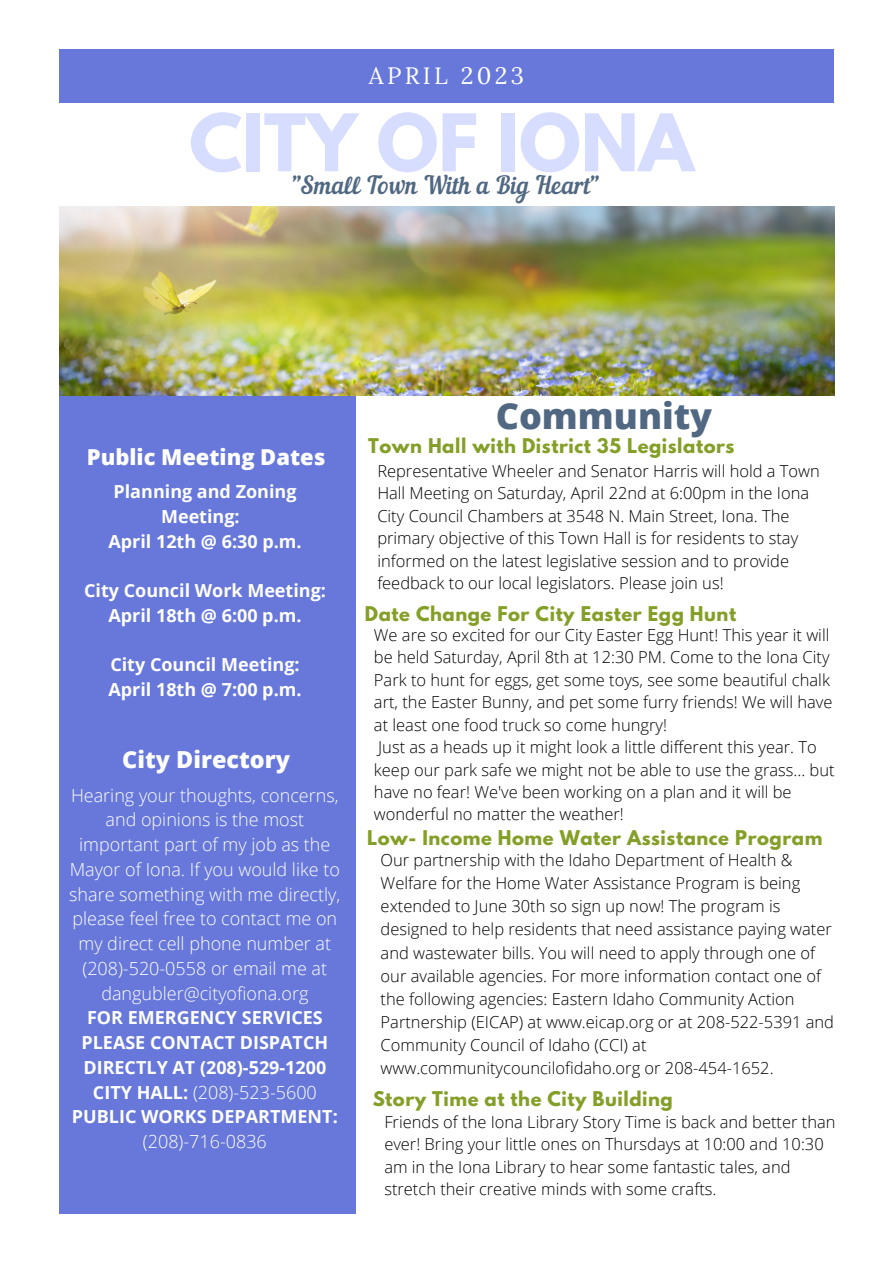
<style>
.page{position:relative;width:893px;height:1264px;background:#fff}
.page>*{position:absolute;margin:0;border:0;box-sizing:border-box;transform-origin:0 0}
.t1{font:700 70.35px "League Spartan";color:#d7ddff}
.t2{font:800 36px "Open Sans";color:#506882}
.t3{font:24.45px "Nautilus Pompilius";color:#506882}
.t4{font:23.7px "Lora";letter-spacing:.14em;color:#fff}
.t5{font:800 23.4px "Open Sans";color:#fff}
.t6{font:800 21.9px "Open Sans";color:#fff}
.t7{font:300 18px/24.8px "Open Sans";color:#fff;text-align:center}
.t8{font:700 18px/24.8px "Open Sans";color:#fff;text-align:center}
.t9{font:700 18px "League Spartan";letter-spacing:.03em;color:#849f27}
.t10{font:300 16.5px/22.5px "Open Sans";color:#000}
.s1{font-weight:300}
</style>
<div class="page">
<div style="left:59px;top:50px;width:775px;height:53px;background:#6778da"></div>
<div style="left:59px;top:211px;width:296px;height:768px;background:#6778da"></div>
<img style="left:60px;top:207px;width:774px;height:189px">
<div style="left:59px;top:444px;width:296px;height:769px;background:#6778da"></div>
<h3 class="t4" style="left:369px;top:61px;width:157px">APRIL 2023</h3>
<h1 class="t1" style="left:189px;top:108px;width:506px">CITY OF IONA</h1>
<h3 class="t3" style="left:292px;top:175px;width:308px">"Small Town With a Big Heart"</h3>
<h3 class="t6" style="left:87px;top:442px;width:240px">Public Meeting Dates</h3>
<p class="t8" style="left:108px;top:479px;width:195px">Planning and Zoning<br>Meeting:<br>April 12th @ 6:30 p.m.</p>
<p class="t8" style="left:84px;top:578px;width:243px">City Council Work Meeting:<br>April 18th @ 6:00 p.m.</p>
<p class="t8" style="left:108px;top:652px;width:194px;text-align:left">City Council Meeting:<br>April 18th @ 7:00 p.m.</p>
<h3 class="t5" style="left:122px;top:743px;width:169px">City Directory</h3>
<p class="t7" style="left:69px;top:782px;width:272px">Hearing your thoughts, concerns, and opinions is the most important part of my job as the<br>Mayor of Iona. If you would like to share something with me directly, please feel free to contact me on my direct cell phone number at (208)-520-0558 or email me at dangubler@cityofiona.org</p>
<p class="t8" style="left:72px;top:1004px;width:267px">FOR EMERGENCY SERVICES<br>PLEASE CONTACT DISPATCH<br>DIRECTLY AT (208)-529-1200<br>CITY HALL: <span class="s1">(208)-523-5600<br></span>PUBLIC WORKS DEPARTMENT:</p>
<p class="t7" style="left:143px;top:1128px;width:125px">(208)-716-0836</p>
<h2 class="t2" style="left:495px;top:391px;width:218px">Community</h2>
<p class="t9" style="left:368px;top:437px;width:368px">Town Hall with District 35 Legislators</p>
<p class="t10" style="left:377px;top:459px;width:444px">Representative Wheeler and Senator Harris will hold a Town Hall Meeting on Saturday, April 22nd at 6:00pm in the Iona City Council Chambers at 3548 N. Main Street, Iona. The primary objective of this Town Hall is for residents to stay informed on the latest legislative session and to provide feedback to our local legislators. Please join us!</p>
<p class="t9" style="left:365px;top:605px;width:373px">Date Change For City Easter Egg Hunt</p>
<p class="t10" style="left:374px;top:623px;width:462px">We are so excited for our City Easter Egg Hunt! This year it will be held Saturday, April 8th at 12:30 PM. Come to the Iona City Park to hunt for eggs, get some toys, see some beautiful chalk art, the Easter Bunny, and pet some furry friends! We will have at least one food truck so come hungry!<br>Just as a heads up it might look a little different this year. To keep our park safe we might not be able to use the grass... but have no fear! We've been working on a plan and it will be wonderful no matter the weather!</p>
<p class="t9" style="left:367px;top:828px;width:457px">Low- Income Home Water Assistance Program</p>
<p class="t10" style="left:380px;top:848px;width:455px;line-height:23.1px">Our partnership with the Idaho Department of Health &amp; Welfare for the Home Water Assistance Program is being extended to June 30th so sign up now! The program is designed to help residents that need assistance paying water and wastewater bills. You will need to apply through one of our available agencies. For more information contact one of the following agencies: Eastern Idaho Community Action Partnership (EICAP) at www.eicap.org or at 208-522-5391 and Community Council of Idaho (CCI) at www.communitycouncilofidaho.org or 208-454-1652.</p>
<p class="t9" style="left:372px;top:1090px;width:301px">Story Time at the City Building</p>
<p class="t10" style="left:384px;top:1109px;width:452px">Friends of the Iona Library Story Time is back and better than ever! Bring your little ones on Thursdays at 10:00 and 10:30 am in the Iona Library to hear some fantastic tales, and stretch their creative minds with some crafts.</p>
</div>
